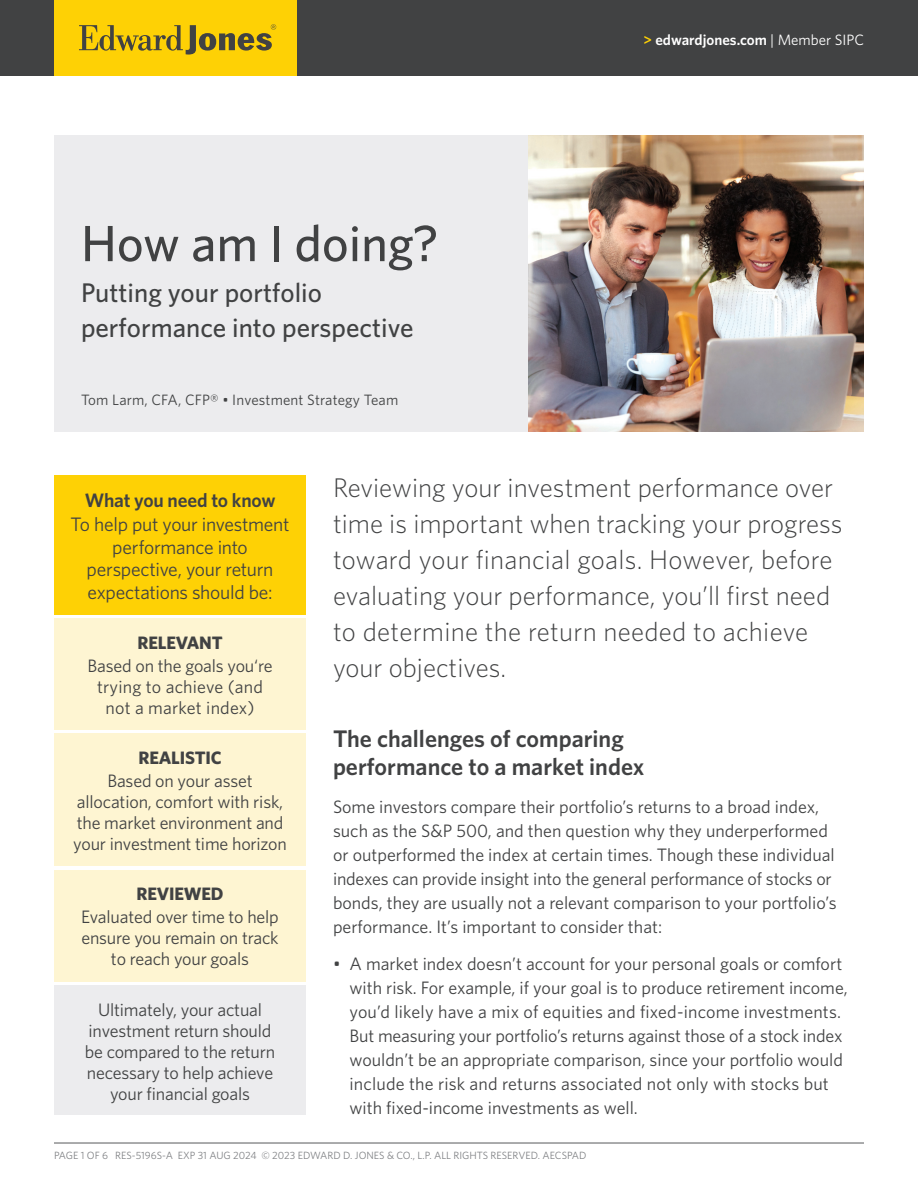
<style>
.page{position:relative;width:918px;height:1188px;background:#fff}
.page>*{position:absolute;margin:0;border:0;box-sizing:border-box;transform-origin:0 0}
.Headline{font:500 51px "Whitney";color:#414243}
.Headline_-_Subhead{font:300 27px/36px "Whitney";color:#414243}
.Headline_-_Subhead-2{font:500 27px/34.5px "Whitney";color:#414243}
.Section_Header{font:600 24px/28.5px "Whitney";color:#414243}
.Body_-_Subheads{font:19.5px/22.5px "Whitney";letter-spacing:-.015em;color:#414243;text-align:center}
.Body_-_Subheads-2{font:600 19.5px "Whitney";letter-spacing:-.01em;color:#414243}
.Body{font:18px/24px "Whitney";color:#414243}
.Headline-2{font:18px/21px "Whitney";letter-spacing:-.01em;color:#414243;text-align:center}
.Headline-3{font:18px/21px "Whitney";letter-spacing:.01em;color:#414243;text-align:center}
.Headline_-_Subhead-3{font:700 18px "Whitney";letter-spacing:-.01em;color:#414243}
.Byline{font:15px "Whitney";letter-spacing:.01em;color:#414243}
.Website{font:600 15px "Whitney";color:#fff}
.Job_Number{font:10.5px "Whitney";color:#808285}
.s1{color:#fed105}
.s2{font-weight:400}
</style>
<div class="page">
<hr style="left:54px;top:1143px;width:810px;height:1px;background:#57585a">
<div style="left:54px;top:135px;width:474px;height:297px;background:#ececee"></div>
<img style="left:528px;top:135px;width:336px;height:297px">
<div style="left:54px;top:619px;width:252px;height:111px;background:#fef5d2"></div>
<div style="left:54px;top:734px;width:252px;height:132px;background:#fef5d2"></div>
<div style="left:54px;top:475px;width:252px;height:140px;background:#fed105"></div>
<div style="left:54px;top:986px;width:252px;height:129px;background:#ececee"></div>
<div style="left:54px;top:870px;width:252px;height:111px;background:#fef5d2"></div>
<div style="left:0;top:0;width:918px;height:75px;background:#414243"></div>
<div style="left:54px;top:0;width:243px;height:75px;background:#fed105"></div>
<svg style="left:79px;top:24px;width:197px;height:31px"></svg>
<p class="Headline" style="left:81px;top:210px;width:359px">How am I doing?</p>
<p class="Headline_-_Subhead-2" style="left:81px;top:275px;width:334px">Putting your portfolio performance into perspective</p>
<p class="Byline" style="left:81px;top:390px;width:319px">Tom Larm, CFA, CFP® • Investment Strategy Team</p>
<p class="Website" style="left:644px;top:30px;width:222px"><span class="s1">&gt;</span> edwardjones.com <span class="s2">| Member SIPC</span></p>
<p class="Headline_-_Subhead" style="left:333px;top:469px;width:511px">Reviewing your investment performance over time is important when tracking your progress toward your financial goals. However, before evaluating your performance, you’ll first need to determine the return needed to achieve your objectives.</p>
<p class="Body_-_Subheads-2" style="left:85px;top:487px;width:192px">What you need to know</p>
<p class="Body_-_Subheads" style="left:71px;top:513px;width:220px">To help put your investment performance into perspective, your return expectations should be:</p>
<p class="Headline_-_Subhead-3" style="left:137px;top:630px;width:87px">RELEVANT</p>
<p class="Headline-3" style="left:88px;top:655px;width:186px">Based on the goals you‘re trying to achieve (and not a market index)</p>
<p class="Headline_-_Subhead-3" style="left:138px;top:746px;width:85px">REALISTIC</p>
<p class="Headline-2" style="left:73px;top:770px;width:215px">Based on your asset allocation, comfort with risk, the market environment and your investment time horizon</p>
<p class="Headline_-_Subhead-3" style="left:136px;top:882px;width:89px">REVIEWED</p>
<p class="Headline-2" style="left:81px;top:906px;width:199px">Evaluated over time to help ensure you remain on track to reach your goals</p>
<p class="Body" style="left:85px;top:998px;width:192px;line-height:21px;text-align:center">Ultimately, your actual investment return should be compared to the return necessary to help achieve your financial goals</p>
<p class="Section_Header" style="left:333px;top:724px;width:313px">The challenges of comparing performance to a market index</p>
<p class="Body" style="left:333px;top:794px;width:505px">Some investors compare their portfolio’s returns to a broad index, such as the S&amp;P 500, and then question why they underperformed or outperformed the index at certain times. Though these individual indexes can provide insight into the general performance of stocks or bonds, they are usually not a relevant comparison to your portfolio’s performance. It’s important to consider that:</p>
<p class="Body" style="left:350px;top:952px;width:500px;text-indent:-16px">• A market index doesn’t account for your personal goals or comfort with risk. For example, if your goal is to produce retirement income, you’d likely have a mix of equities and fixed-income investments.<br>But measuring your portfolio’s returns against those of a stock index wouldn’t be an appropriate comparison, since your portfolio would include the risk and returns associated not only with stocks but with fixed-income investments as well.</p>
<p class="Job_Number" style="left:54px;top:1148px;width:534px">PAGE 1 OF 6 RES-5196S-A EXP 31 AUG 2024 © 2023 EDWARD D. JONES &amp; CO., L.P. ALL RIGHTS RESERVED. AECSPAD</p>
</div>
